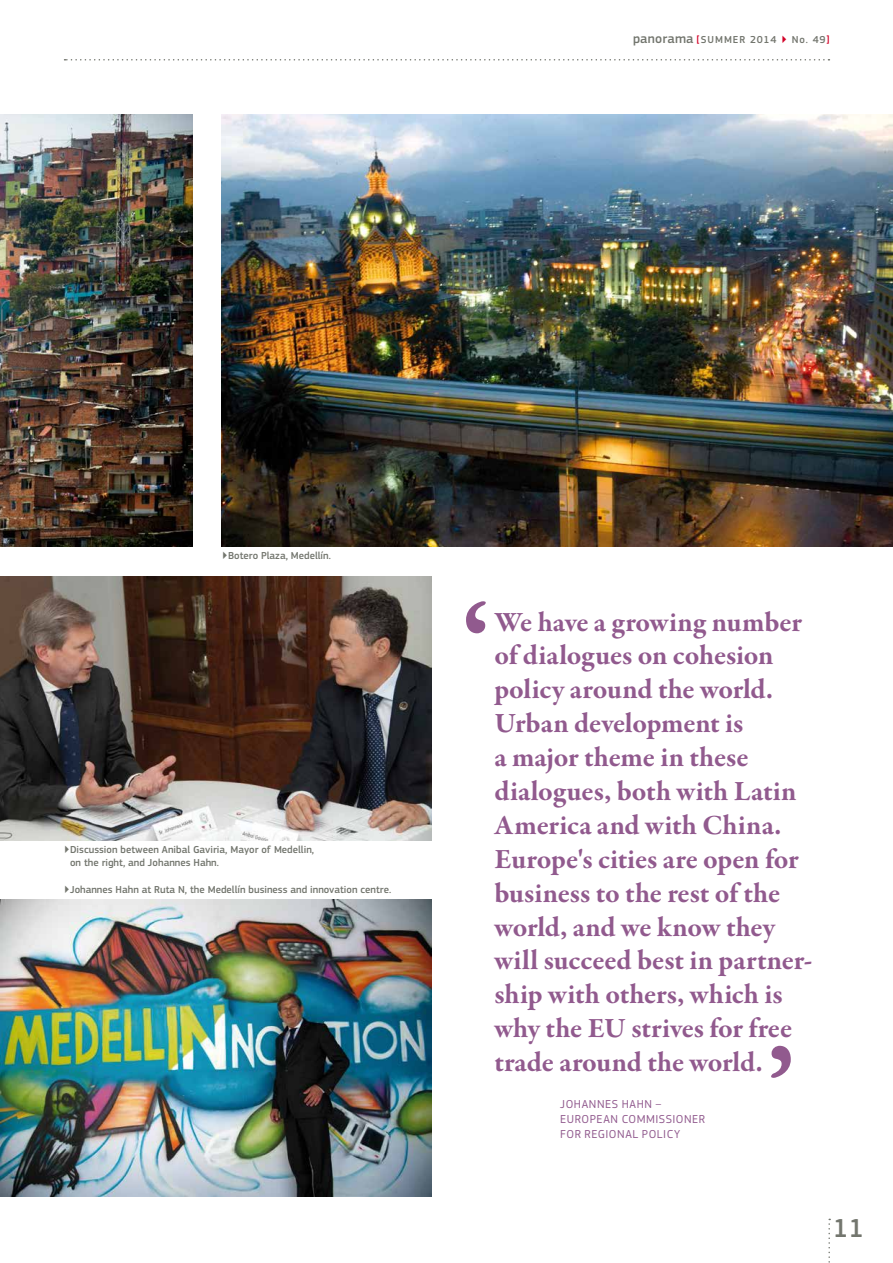
<style>
.page{position:relative;width:893px;height:1263px;background:#fff}
.page>*{position:absolute;margin:0;border:0;box-sizing:border-box;transform-origin:0 0}
.t1{font:700 122.4px "Garamond Premr Pro";color:#915a8e}
.t2{font:700 28.5px/33.9px "Garamond Premr Pro";letter-spacing:-.005em;color:#915a8e}
.t3{font:500 27px "EC Square Sans Pro";color:#73766e}
.t4{font:12px/15px "EC Square Sans Pro";letter-spacing:.045em;color:#915a8e}
.t5{font:500 10.5px/13.5px "EC Square Sans Pro";color:#73766e}
.t6{font:500 10.5px "EC Square Sans Pro";letter-spacing:.09em;color:#73766e}
.s1{font-size:13.5px}
.s2{color:#d20127}
</style>
<div class="page">
<img style="left:0;top:115px;width:192px;height:432px">
<img style="left:222px;top:115px;width:671px;height:432px">
<img style="left:0;top:576px;width:432px;height:265px">
<img style="left:0;top:899px;width:432px;height:297px">
<svg style="left:828px;top:1219px;width:2px;height:44px"></svg>
<svg style="left:65px;top:59px;width:764px;height:2px"></svg>
<p class="t6" style="left:633px;top:33px;width:198px"><span class="s1">panorama</span> <span class="s2">[</span>SUMMER 2014 <span class="s2">▶</span> No. 49<span class="s2">]</span></p>
<p class="t5" style="left:222px;top:549px;width:110px">▶Botero Plaza, Medellín.</p>
<p class="t5" style="left:70px;top:843px;width:246px;text-indent:-6px">▶Discussion between Anibal Gaviria, Mayor of Medellin, on the right, and Johannes Hahn.</p>
<p class="t5" style="left:64px;top:883px;width:329px">▶Johannes Hahn at Ruta N, the Medellín business and innovation centre.</p>
<h1 class="t1" style="left:461px;top:570px;width:31px">‘</h1>
<p class="t2" style="left:494px;top:605px;width:320px">We have a growing number of dialogues on cohesion policy around the world.<br>Urban development is<br>a major theme in these dialogues, both with Latin<br>America and with China.<br>Europe's cities are open for business to the rest of the world, and we know they will succeed best in partner&shy;ship with others, which is why the EU strives for free trade around the world.</p>
<h1 class="t1" style="left:766px;top:1015px;width:31px">’</h1>
<p class="t4" style="left:560px;top:1096px;width:146px">JOHANNES HAHN –<br>EUROPEAN COMMISSIONER<br>FOR REGIONAL POLICY</p>
<p class="t3" style="left:833px;top:1212px;width:32px">11</p>
</div>
